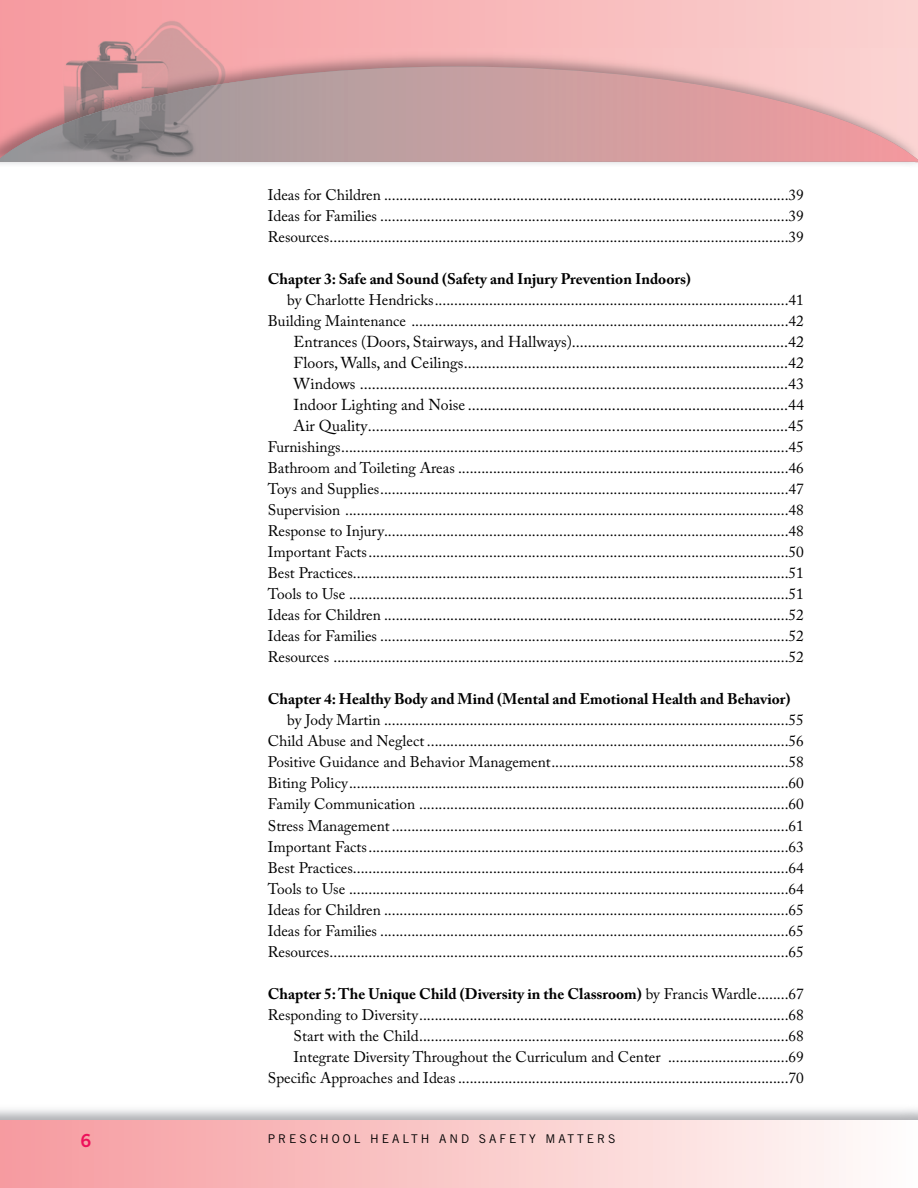
<style>
.page{position:relative;width:918px;height:1188px;background:#fff}
.page>*{position:absolute;margin:0;border:0;box-sizing:border-box;transform-origin:0 0}
.t1{font:18px "Trade Gothic Bold Two";color:#ed105b}
.t2{font:15.75px/21px "Adobe Caslon Pro";color:#000;text-align:justify}
.t3{font:15.3px/21px "Adobe Caslon Pro";color:#000;text-align:justify}
.t4{font:700 15.3px "Adobe Caslon Pro";color:#000}
.t5{font:12px "Trade Gothic";letter-spacing:.25em;color:#000}
.s1{font-weight:700}
</style>
<div class="page">
<div style="left:0;top:1120px;width:917px;height:67px;background:linear-gradient(to right,#f6999d,#fefcfa)"></div>
<svg style="left:241px;top:0;width:676px;height:48px;background:#f8bcbd"></svg>
<img style="left:0;top:48px;width:917px;height:19px">
<svg style="left:0;top:67px;width:917px;height:95px;background:#d1a3a5"></svg>
<img style="left:0;top:81px;width:239px;height:81px">
<p class="t3" style="left:268px;top:186px;width:537px">Ideas for Children ........................................................................................................39<br>Ideas for Families .........................................................................................................39<br>Resources......................................................................................................................39</p>
<p class="t4" style="left:268px;top:273px;width:424px">Chapter 3: Safe and Sound (Safety and Injury Prevention Indoors)</p>
<p class="t3" style="left:268px;top:291px;width:537px;text-align:right">by Charlotte Hendricks...........................................................................................41<br>Building Maintenance .................................................................................................42</p>
<p class="t2" style="left:293px;top:333px;width:511px">Entrances (Doors, Stairways, and Hallways)......................................................42<br>Floors, Walls, and Ceilings.................................................................................42<br>Windows ...........................................................................................................43<br>Indoor Lighting and Noise ................................................................................44<br>Air Quality.........................................................................................................45</p>
<p class="t3" style="left:268px;top:438px;width:537px">Furnishings...................................................................................................................45<br>Bathroom and Toileting Areas .....................................................................................46<br>Toys and Supplies.........................................................................................................47<br>Supervision ..................................................................................................................48<br>Response to Injury........................................................................................................48<br>Important Facts............................................................................................................50<br>Best Practices................................................................................................................51<br>Tools to Use .................................................................................................................51<br>Ideas for Children ........................................................................................................52<br>Ideas for Families .........................................................................................................52<br>Resources .....................................................................................................................52</p>
<p class="t4" style="left:268px;top:693px;width:524px">Chapter 4: Healthy Body and Mind (Mental and Emotional Health and Behavior)</p>
<p class="t3" style="left:268px;top:711px;width:537px;text-indent:19px">by Jody Martin ........................................................................................................55<br>Child Abuse and Neglect .............................................................................................56<br>Positive Guidance and Behavior Management.............................................................58<br>Biting Policy.................................................................................................................60<br>Family Communication ...............................................................................................60<br>Stress Management ......................................................................................................61<br>Important Facts............................................................................................................63<br>Best Practices................................................................................................................64<br>Tools to Use .................................................................................................................64<br>Ideas for Children ........................................................................................................65<br>Ideas for Families .........................................................................................................65<br>Resources......................................................................................................................65</p>
<p class="t3" style="left:268px;top:984px;width:537px;text-align:right"><span class="s1">Chapter 5: The Unique Child (Diversity in the Classroom)</span> by Francis Wardle........67<br>Responding to Diversity...............................................................................................68<br>Start with the Child...............................................................................................68<br>Integrate Diversity Throughout the Curriculum and Center ...............................69<br>Specific Approaches and Ideas .....................................................................................70</p>
<p class="t1" style="left:81px;top:1134px;width:12px">6</p>
<p class="t5" style="left:268px;top:1134px;width:349px">PRESCHOOL HEALTH AND SAFETY MATTERS</p>
</div>
